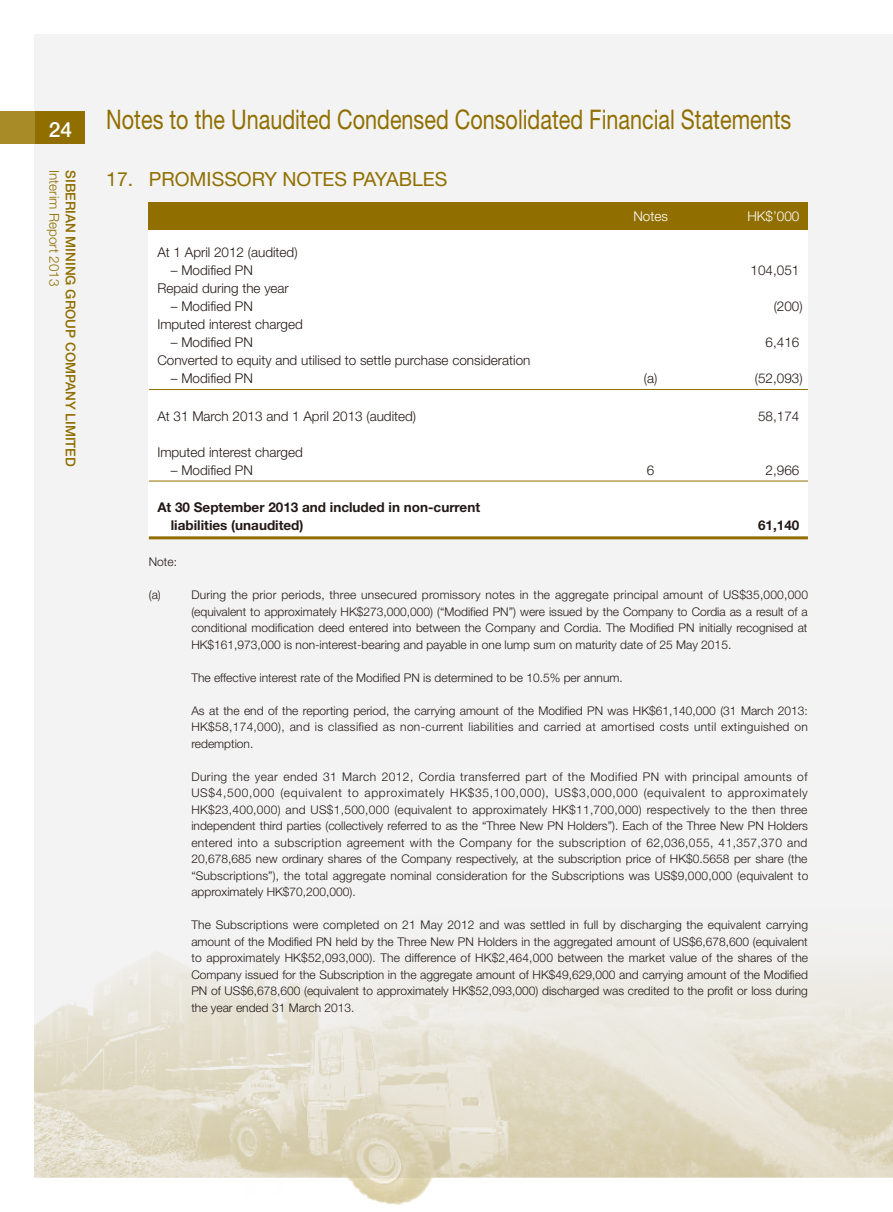
<style>
.page{position:relative;width:893px;height:1212px;background:#fff}
.page>*{position:absolute;margin:0;border:0;box-sizing:border-box;transform-origin:0 0}
.t1{font:27px "Helvetica Neue LT Std";color:#906f00;scale:.8 1}
.t2{font:500 21px "Helvetica Neue LT Std";color:#fff}
.t3{font:19.5px "Helvetica Neue LT Std";color:#906f00}
.t4{font:300 13.5px "Helvetica Neue LT Std";color:#231916}
.t5{font:700 13.5px/18px "Helvetica Neue LT Std";color:#231916}
.t6{font:500 13.5px "Helvetica Neue LT Std";color:#906f00}
.t7{font:300 13.5px "Helvetica Neue LT Std";color:#906f00}
.t8{font:300 13.5px "Helvetica Neue LT Std";color:#fff}
.t9{font:300 12px/16.5px "Helvetica Neue LT Std";color:#231916;text-align:justify}
</style>
<div class="page">
<div style="left:34px;top:34px;width:859px;height:1144px;background:#f3f3f3"></div>
<div style="left:0;top:112px;width:85px;height:32px;background:#906f00"></div>
<img style="left:34px;top:952px;width:859px;height:253px">
<div style="left:0;top:112px;width:34px;height:32px;background:#a88a26"></div>
<div style="left:149px;top:226px;width:659px;height:311px;background:#fff"></div>
<div style="left:149px;top:203px;width:659px;height:27px;background:#906f00"></div>
<hr style="left:149px;top:389px;width:659px;height:1px;background:#906f00">
<hr style="left:149px;top:481px;width:659px;height:1px;background:#906f00">
<hr style="left:149px;top:536px;width:659px;height:3px;background:#906f00">
<h2 class="t2" style="left:49px;top:116px;width:25px">24</h2>
<p class="t7" style="left:63px;top:170px;width:118px;rotate:90deg">Interim Report 2013</p>
<p class="t6" style="left:79px;top:170px;width:298px;rotate:90deg">SIBERIAN MINING GROUP COMPANY LIMITED</p>
<h1 class="t1" style="left:106px;top:103px;width:858px">Notes to the Unaudited Condensed Consolidated Financial Statements</h1>
<h3 class="t3" style="left:106px;top:168px;width:343px">17. PROMISSORY NOTES PAYABLES</h3>
<p class="t8" style="left:633px;top:208px;width:36px">Notes</p>
<p class="t8" style="left:747px;top:208px;width:54px">HK$’000</p>
<p class="t4" style="left:157px;top:244px;width:142px">At 1 April 2012 (audited)</p>
<p class="t4" style="left:171px;top:262px;width:84px">– Modified PN</p>
<p class="t4" style="left:751px;top:262px;width:50px">104,051</p>
<p class="t4" style="left:157px;top:280px;width:133px">Repaid during the year</p>
<p class="t4" style="left:171px;top:298px;width:84px">– Modified PN</p>
<p class="t4" style="left:774px;top:298px;width:31px">(200)</p>
<p class="t4" style="left:157px;top:316px;width:147px">Imputed interest charged</p>
<p class="t4" style="left:171px;top:334px;width:84px">– Modified PN</p>
<p class="t4" style="left:766px;top:334px;width:35px">6,416</p>
<p class="t4" style="left:157px;top:352px;width:375px">Converted to equity and utilised to settle purchase consideration</p>
<p class="t4" style="left:171px;top:370px;width:84px">– Modified PN</p>
<p class="t4" style="left:644px;top:370px;width:15px">(a)</p>
<p class="t4" style="left:755px;top:370px;width:49px">(52,093)</p>
<p class="t4" style="left:157px;top:408px;width:260px">At 31 March 2013 and 1 April 2013 (audited)</p>
<p class="t4" style="left:758px;top:408px;width:43px">58,174</p>
<p class="t4" style="left:157px;top:444px;width:147px">Imputed interest charged</p>
<p class="t4" style="left:171px;top:462px;width:84px">– Modified PN</p>
<p class="t4" style="left:647px;top:462px;width:9px">6</p>
<p class="t4" style="left:766px;top:462px;width:35px">2,966</p>
<p class="t5" style="left:171px;top:498px;width:311px;text-indent:-14px">At 30 September 2013 and included in non-current liabilities (unaudited)</p>
<p class="t5" style="left:758px;top:516px;width:43px">61,140</p>
<p class="t9" style="left:149px;top:554px;width:30px">Note:</p>
<p class="t9" style="left:149px;top:587px;width:14px">(a)</p>
<p class="t9" style="left:191px;top:587px;width:618px">During the prior periods, three unsecured promissory notes in the aggregate principal amount of US$35,000,000 (equivalent to approximately HK$273,000,000) (“Modified PN”) were issued by the Company to Cordia as a result of a conditional modification deed entered into between the Company and Cordia. The Modified PN initially recognised at HK$161,973,000 is non-interest-bearing and payable in one lump sum on maturity date of 25 May 2015.</p>
<p class="t9" style="left:191px;top:669px;width:433px">The effective interest rate of the Modified PN is determined to be 10.5% per annum.</p>
<p class="t9" style="left:191px;top:702px;width:618px">As at the end of the reporting period, the carrying amount of the Modified PN was HK$61,140,000 (31 March 2013:<br>HK$58,174,000), and is classified as non-current liabilities and carried at amortised costs until extinguished on redemption.</p>
<p class="t9" style="left:191px;top:768px;width:618px">During the year ended 31 March 2012, Cordia transferred part of the Modified PN with principal amounts of US$4,500,000 (equivalent to approximately HK$35,100,000), US$3,000,000 (equivalent to approximately HK$23,400,000) and US$1,500,000 (equivalent to approximately HK$11,700,000) respectively to the then three independent third parties (collectively referred to as the “Three New PN Holders”). Each of the Three New PN Holders entered into a subscription agreement with the Company for the subscription of 62,036,055, 41,357,370 and 20,678,685 new ordinary shares of the Company respectively, at the subscription price of HK$0.5658 per share (the “Subscriptions”), the total aggregate nominal consideration for the Subscriptions was US$9,000,000 (equivalent to approximately HK$70,200,000).</p>
<p class="t9" style="left:191px;top:917px;width:618px">The Subscriptions were completed on 21 May 2012 and was settled in full by discharging the equivalent carrying amount of the Modified PN held by the Three New PN Holders in the aggregated amount of US$6,678,600 (equivalent to approximately HK$52,093,000). The difference of HK$2,464,000 between the market value of the shares of the Company issued for the Subscription in the aggregate amount of HK$49,629,000 and carrying amount of the Modified PN of US$6,678,600 (equivalent to approximately HK$52,093,000) discharged was credited to the profit or loss during the year ended 31 March 2013.</p>
</div>
